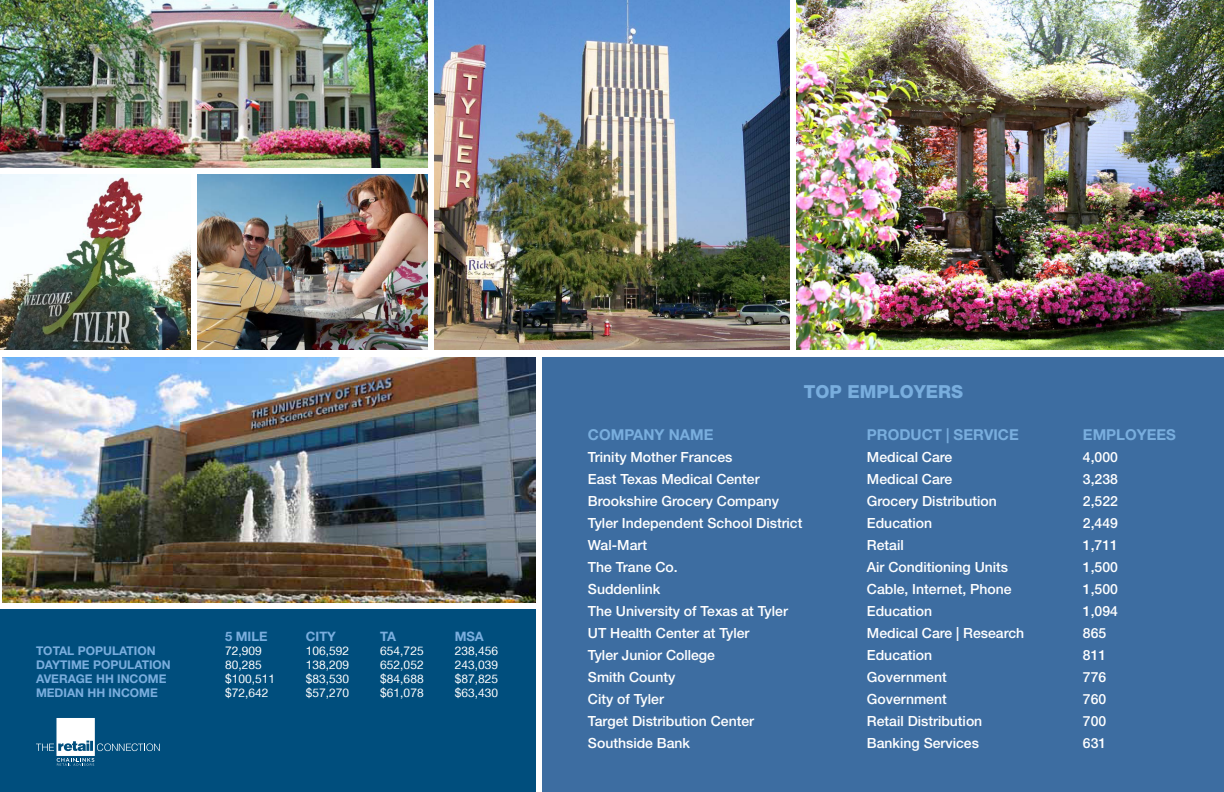
<style>
.page{position:relative;width:1224px;height:792px;background:#fff}
.page>*{position:absolute;margin:0;border:0;box-sizing:border-box;transform-origin:0 0}
.t1{font:800 18px "Helvetica Neue LT Std";color:#79aede}
.t2{font:700 15px "Helvetica Neue LT Std";color:#79aede}
.t3{font:500 14px "Helvetica Neue LT Std";color:#fff}
.t4{font:700 13px "Helvetica Neue LT Std";color:#7aaede}
.t5{font:12px "Helvetica Neue LT";color:#fff}
.t6{font:700 12px "Helvetica Neue LT Std";color:#7aaede}
</style>
<div class="page">
<div style="left:0;top:610px;width:536px;height:182px;background:#004e7d"></div>
<img style="left:797px;top:0;width:427px;height:350px">
<img style="left:0;top:175px;width:190px;height:175px">
<img style="left:0;top:0;width:427px;height:168px">
<img style="left:434px;top:0;width:356px;height:350px">
<img style="left:198px;top:175px;width:229px;height:175px">
<div style="left:543px;top:357px;width:681px;height:435px;background:#3d6da1"></div>
<svg style="left:36px;top:718px;width:124px;height:48px"></svg>
<img style="left:2px;top:357px;width:534px;height:245px">
<p class="t6" style="left:36px;top:643px;width:121px">TOTAL POPULATION</p>
<p class="t6" style="left:36px;top:657px;width:136px">DAYTIME POPULATION</p>
<p class="t6" style="left:36px;top:671px;width:132px">AVERAGE HH INCOME</p>
<p class="t6" style="left:36px;top:685px;width:123px">MEDIAN HH INCOME</p>
<p class="t4" style="left:225px;top:628px;width:44px">5 MILE</p>
<p class="t5" style="left:225px;top:643px;width:38px">72,909</p>
<p class="t5" style="left:225px;top:657px;width:38px">80,285</p>
<p class="t5" style="left:225px;top:671px;width:52px">$100,511</p>
<p class="t5" style="left:225px;top:685px;width:45px">$72,642</p>
<p class="t4" style="left:306px;top:628px;width:32px">CITY</p>
<p class="t5" style="left:306px;top:643px;width:45px">106,592</p>
<p class="t5" style="left:306px;top:657px;width:45px">138,209</p>
<p class="t5" style="left:306px;top:671px;width:45px">$83,530</p>
<p class="t5" style="left:306px;top:685px;width:45px">$57,270</p>
<p class="t4" style="left:380px;top:628px;width:17px">TA</p>
<p class="t5" style="left:380px;top:643px;width:45px">654,725</p>
<p class="t5" style="left:380px;top:657px;width:45px">652,052</p>
<p class="t5" style="left:380px;top:671px;width:45px">$84,688</p>
<p class="t5" style="left:380px;top:685px;width:45px">$61,078</p>
<p class="t4" style="left:455px;top:628px;width:31px">MSA</p>
<p class="t5" style="left:455px;top:643px;width:45px">238,456</p>
<p class="t5" style="left:455px;top:657px;width:45px">243,039</p>
<p class="t5" style="left:455px;top:671px;width:45px">$87,825</p>
<p class="t5" style="left:455px;top:685px;width:45px">$63,430</p>
<p class="t1" style="left:804px;top:380px;width:161px">TOP EMPLOYERS</p>
<p class="t2" style="left:588px;top:425px;width:127px">COMPANY NAME</p>
<p class="t2" style="left:867px;top:425px;width:153px">PRODUCT | SERVICE</p>
<p class="t2" style="left:1083px;top:425px;width:95px">EMPLOYEES</p>
<p class="t3" style="left:588px;top:448px;width:146px">Trinity Mother Frances</p>
<p class="t3" style="left:867px;top:448px;width:87px">Medical Care</p>
<p class="t3" style="left:1083px;top:448px;width:37px">4,000</p>
<p class="t3" style="left:588px;top:470px;width:173px">East Texas Medical Center</p>
<p class="t3" style="left:867px;top:470px;width:87px">Medical Care</p>
<p class="t3" style="left:1083px;top:470px;width:37px">3,238</p>
<p class="t3" style="left:588px;top:492px;width:193px">Brookshire Grocery Company</p>
<p class="t3" style="left:867px;top:492px;width:131px">Grocery Distribution</p>
<p class="t3" style="left:1083px;top:492px;width:37px">2,522</p>
<p class="t3" style="left:588px;top:514px;width:216px">Tyler Independent School District</p>
<p class="t3" style="left:867px;top:514px;width:67px">Education</p>
<p class="t3" style="left:1083px;top:514px;width:37px">2,449</p>
<p class="t3" style="left:588px;top:536px;width:61px">Wal-Mart</p>
<p class="t3" style="left:867px;top:536px;width:38px">Retail</p>
<p class="t3" style="left:1083px;top:536px;width:37px">1,711</p>
<p class="t3" style="left:588px;top:558px;width:91px">The Trane Co.</p>
<p class="t3" style="left:867px;top:558px;width:143px">Air Conditioning Units</p>
<p class="t3" style="left:1083px;top:558px;width:37px">1,500</p>
<p class="t3" style="left:588px;top:580px;width:74px">Suddenlink</p>
<p class="t3" style="left:867px;top:580px;width:146px">Cable, Internet, Phone</p>
<p class="t3" style="left:1083px;top:580px;width:37px">1,500</p>
<p class="t3" style="left:588px;top:602px;width:202px">The University of Texas at Tyler</p>
<p class="t3" style="left:867px;top:602px;width:67px">Education</p>
<p class="t3" style="left:1083px;top:602px;width:37px">1,094</p>
<p class="t3" style="left:588px;top:624px;width:163px">UT Health Center at Tyler</p>
<p class="t3" style="left:867px;top:624px;width:159px">Medical Care | Research</p>
<p class="t3" style="left:1083px;top:624px;width:25px">865</p>
<p class="t3" style="left:588px;top:646px;width:129px">Tyler Junior College</p>
<p class="t3" style="left:867px;top:646px;width:67px">Education</p>
<p class="t3" style="left:1083px;top:646px;width:25px">811</p>
<p class="t3" style="left:588px;top:668px;width:89px">Smith County</p>
<p class="t3" style="left:867px;top:668px;width:81px">Government</p>
<p class="t3" style="left:1083px;top:668px;width:25px">776</p>
<p class="t3" style="left:588px;top:690px;width:78px">City of Tyler</p>
<p class="t3" style="left:867px;top:690px;width:81px">Government</p>
<p class="t3" style="left:1083px;top:690px;width:25px">760</p>
<p class="t3" style="left:588px;top:712px;width:168px">Target Distribution Center</p>
<p class="t3" style="left:867px;top:712px;width:117px">Retail Distribution</p>
<p class="t3" style="left:1083px;top:712px;width:25px">700</p>
<p class="t3" style="left:588px;top:734px;width:104px">Southside Bank</p>
<p class="t3" style="left:867px;top:734px;width:114px">Banking Services</p>
<p class="t3" style="left:1083px;top:734px;width:25px">631</p>
</div>
